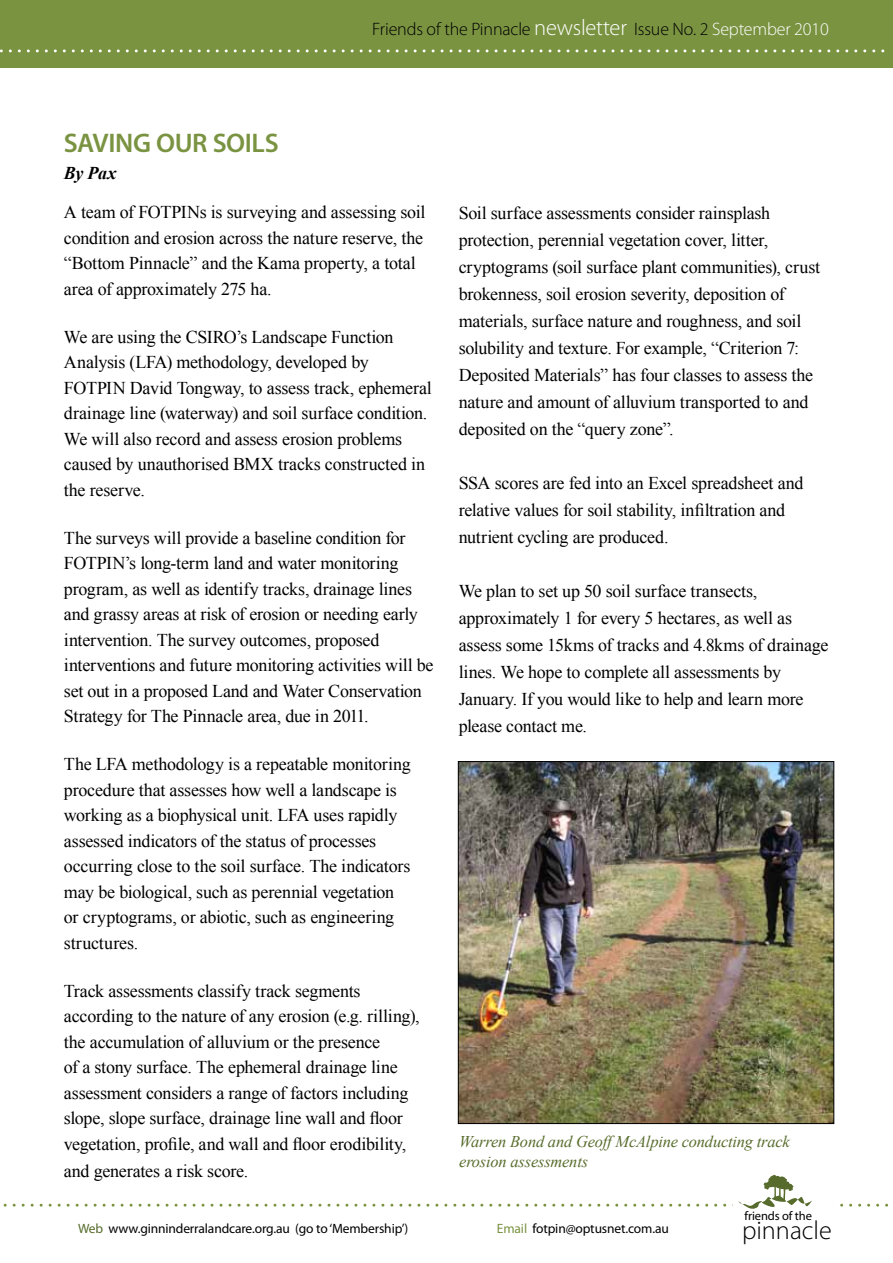
<style>
.page{position:relative;width:893px;height:1263px;background:#fff}
.page>*{position:absolute;margin:0;border:0;box-sizing:border-box;transform-origin:0 0}
.t1{font:600 27px "Myriad Pro";letter-spacing:-.015em;color:#7a9341}
.t2{font:300 26.1px "Myriad Pro";color:#000}
.t3{font:18px/25.5px "Times New Roman";letter-spacing:-.01em;color:#000}
.t4{font:300 18px "Myriad Pro";letter-spacing:-.01em;color:#000}
.t5{font:italic 700 18px "Times New Roman";color:#000}
.t6{font:italic 16.35px/19.6px "Times New Roman";letter-spacing:-.01em;color:#576c2c}
.t7{font:13.5px "Myriad Pro";letter-spacing:-.01em;color:#000}
.t8{font:12.45px "Myriad Pro";letter-spacing:-.01em;color:#000}
.s1{font-size:22.5px;color:#fff}
.s2{color:#fff}
.s3{color:#576c2c}
.s4{color:#7a9341}
</style>
<div class="page">
<svg style="left:3px;top:1174px;width:886px;height:41px"></svg>
<div style="left:0;top:0;width:893px;height:67px;background:#7a9341"></div>
<svg style="left:0;top:49px;width:885px;height:3px"></svg>
<img style="left:460px;top:763px;width:372px;height:359px">
<div style="left:458px;top:761px;width:376px;height:363px;border:1px solid #000"></div>
<p class="t4" style="left:372px;top:19px;width:458px">Friends of the Pinnacle <span class="s1">newsletter</span> Issue No. 2 <span class="s2">September 2010</span></p>
<h1 class="t1" style="left:64px;top:128px;width:216px">SAVING OUR SOILS</h1>
<p class="t5" style="left:64px;top:160px;width:54px">By Pax</p>
<p class="t3" style="left:64px;top:199px;width:363px">A team of FOTPINs is surveying and assessing soil condition and erosion across the nature reserve, the “Bottom Pinnacle” and the Kama property, a total area of approximately 275 ha.</p>
<p class="t3" style="left:64px;top:324px;width:369px">We are using the CSIRO’s Landscape Function Analysis (LFA) methodology, developed by FOTPIN David Tongway, to assess track, ephemeral drainage line (waterway) and soil surface condition.<br>We will also record and assess erosion problems caused by unauthorised BMX tracks constructed in the reserve.</p>
<p class="t3" style="left:64px;top:525px;width:371px">The surveys will provide a baseline condition for FOTPIN’s long-term land and water monitoring program, as well as identify tracks, drainage lines and grassy areas at risk of erosion or needing early intervention. The survey outcomes, proposed interventions and future monitoring activities will be set out in a proposed Land and Water Conservation Strategy for The Pinnacle area, due in 2011.</p>
<p class="t3" style="left:64px;top:751px;width:348px">The LFA methodology is a repeatable monitoring procedure that assesses how well a landscape is working as a biophysical unit. LFA uses rapidly assessed indicators of the status of processes occurring close to the soil surface. The indicators may be biological, such as perennial vegetation or cryptograms, or abiotic, such as engineering structures.</p>
<p class="t3" style="left:64px;top:978px;width:357px">Track assessments classify track segments according to the nature of any erosion (e.g. rilling), the accumulation of alluvium or the presence<br>of a stony surface. The ephemeral drainage line assessment considers a range of factors including slope, slope surface, drainage line wall and floor vegetation, profile, and wall and floor erodibility, and generates a risk score.</p>
<p class="t3" style="left:459px;top:199px;width:363px;line-height:27px">Soil surface assessments consider rainsplash protection, perennial vegetation cover, litter, cryptograms (soil surface plant communities), crust brokenness, soil erosion severity, deposition of materials, surface nature and roughness, and soil solubility and texture. For example, “Criterion 7:<br>Deposited Materials” has four classes to assess the nature and amount of alluvium transported to and deposited on the “query zone”.</p>
<p class="t3" style="left:459px;top:469px;width:346px;line-height:27px">SSA scores are fed into an Excel spreadsheet and relative values for soil stability, infiltration and nutrient cycling are produced.</p>
<p class="t3" style="left:459px;top:577px;width:371px;line-height:27px">We plan to set up 50 soil surface transects, approximately 1 for every 5 hectares, as well as assess some 15kms of tracks and 4.8kms of drainage lines. We hope to complete all assessments by January. If you would like to help and learn more please contact me.</p>
<p class="t6" style="left:459px;top:1131px;width:332px">Warren Bond and Geoff McAlpine conducting track erosion assessments</p>
<p class="t8" style="left:744px;top:1209px;width:69px">friends of the</p>
<p class="t7" style="left:78px;top:1221px;width:332px"><span class="s3">Web</span> www.ginninderralandcare.org.au (go to ‘Membership’)</p>
<p class="t7" style="left:497px;top:1221px;width:173px"><span class="s4">Email</span> fotpin@optusnet.com.au</p>
<h2 class="t2" style="left:742px;top:1216px;width:91px">pinnacle</h2>
</div>
